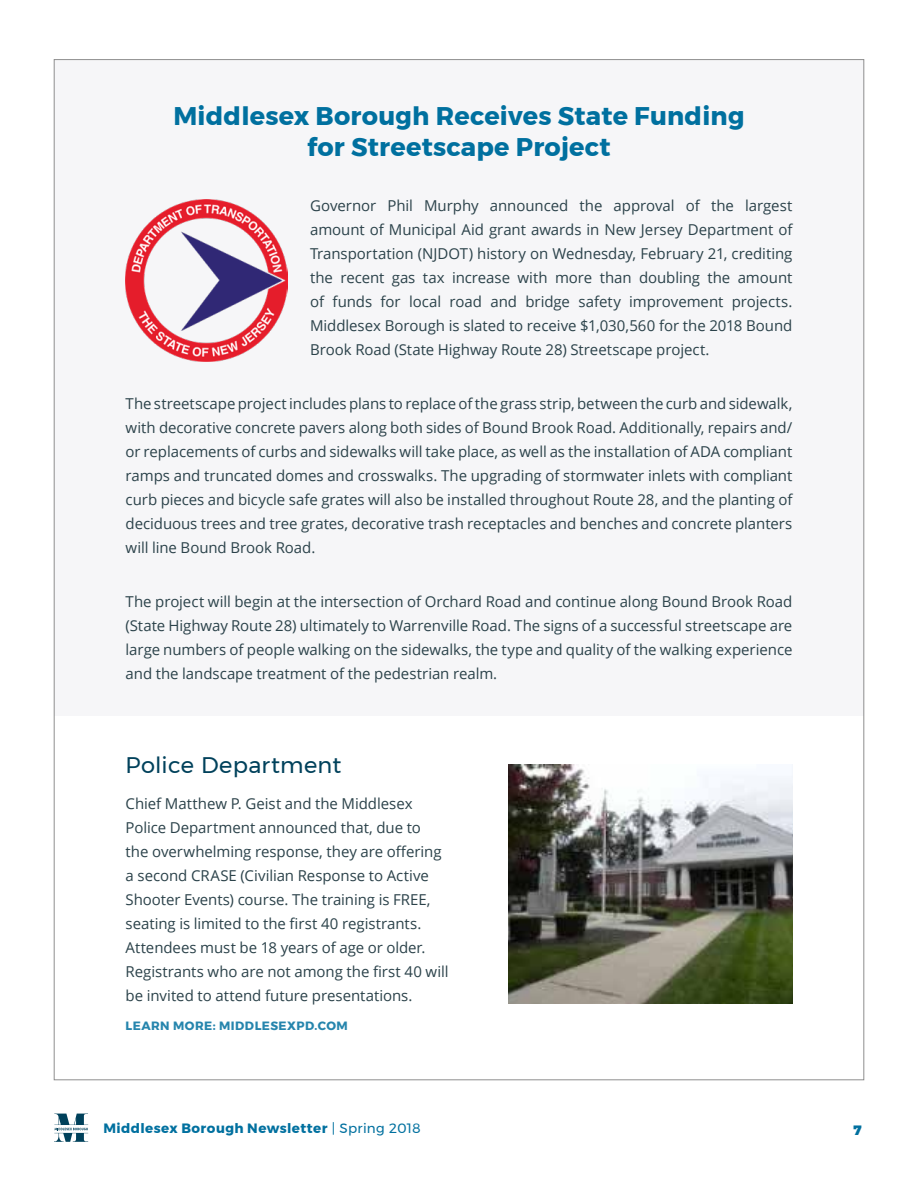
<style>
.page{position:relative;width:918px;height:1188px;background:#fff}
.page>*{position:absolute;margin:0;border:0;box-sizing:border-box;transform-origin:0 0}
.t1{font:700 25.5px/30.6px "Montserrat";letter-spacing:.01em;color:#00709f;text-align:center}
.t2{font:22.5px "Montserrat";letter-spacing:.01em;color:#00415b}
.t3{font:15px/24px "Open Sans";letter-spacing:-.005em;color:#2b424a;text-align:justify}
.t4{font:700 13.5px "Montserrat";letter-spacing:.03em;color:#00709f}
.t5{font:900 13.5px "Montserrat";color:#00709f}
.t6{font:700 12px "Montserrat";letter-spacing:.04em;color:#2685ad}
.s1{font-weight:400}
</style>
<div class="page">
<svg style="left:54px;top:1114px;width:34px;height:28px"></svg>
<div style="left:54px;top:59px;width:810px;height:657px;background:#f6f6f8"></div>
<img style="left:126px;top:200px;width:162px;height:162px">
<img style="left:509px;top:764px;width:283px;height:239px">
<h1 class="t1" style="left:173px;top:101px;width:573px">Middlesex Borough Receives State Funding for Streetscape Project</h1>
<p class="t3" style="left:310px;top:193px;width:484px">Governor Phil Murphy announced the approval of the largest amount of Municipal Aid grant awards in New Jersey Department of Transportation (NJDOT) history on Wednesday, February 21, crediting the recent gas tax increase with more than doubling the amount of funds for local road and bridge safety improvement projects.<br>Middlesex Borough is slated to receive $1,030,560 for the 2018 Bound Brook Road (State Highway Route 28) Streetscape project.</p>
<p class="t3" style="left:126px;top:391px;width:668px">The streetscape project includes plans to replace of the grass strip, between the curb and sidewalk, with decorative concrete pavers along both sides of Bound Brook Road. Additionally, repairs and/ or replacements of curbs and sidewalks will take place, as well as the installation of ADA compliant ramps and truncated domes and crosswalks. The upgrading of stormwater inlets with compliant curb pieces and bicycle safe grates will also be installed throughout Route 28, and the planting of deciduous trees and tree grates, decorative trash receptacles and benches and concrete planters will line Bound Brook Road.</p>
<p class="t3" style="left:126px;top:589px;width:668px">The project will begin at the intersection of Orchard Road and continue along Bound Brook Road (State Highway Route 28) ultimately to Warrenville Road. The signs of a successful streetscape are large numbers of people walking on the sidewalks, the type and quality of the walking experience and the landscape treatment of the pedestrian realm.</p>
<h2 class="t2" style="left:126px;top:748px;width:217px">Police Department</h2>
<p class="t3" style="left:126px;top:791px;width:324px;text-align:left">Chief Matthew P. Geist and the Middlesex Police Department announced that, due to<br>the overwhelming response, they are offering a second CRASE (Civilian Response to Active Shooter Events) course. The training is FREE, seating is limited to the first 40 registrants.<br>Attendees must be 18 years of age or older.<br>Registrants who are not among the first 40 will be invited to attend future presentations.</p>
<p class="t6" style="left:126px;top:1016px;width:224px">LEARN MORE: MIDDLESEXPD.COM</p>
<p class="t4" style="left:104px;top:1118px;width:319px">Middlesex Borough Newsletter <span class="s1">| Spring 2018</span></p>
<p class="t5" style="left:854px;top:1119px;width:10px">7</p>
</div>
